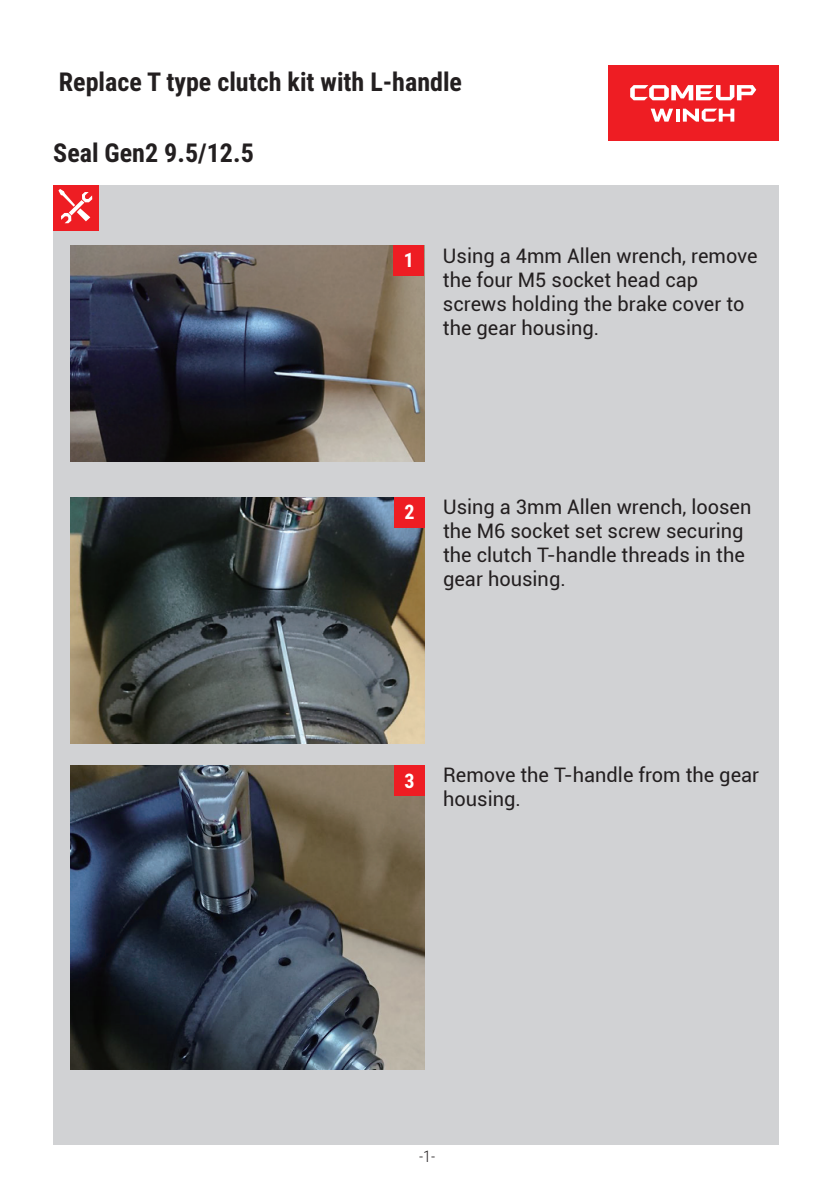
<style>
.page{position:relative;width:840px;height:1191px;background:#fff}
.page>*{position:absolute;margin:0;border:0;box-sizing:border-box;transform-origin:0 0}
.t1{font:700 26px "Roboto Condensed";color:#231f20}
.t2{font:20px/24px "Roboto";color:#231f20}
.t3{font:700 20px "Roboto Condensed";color:#fff}
.t4{font:300 16px "Roboto Condensed";color:#231f20}
</style>
<div class="page">
<div style="left:53px;top:185px;width:725px;height:959px;background:#d1d2d4"></div>
<div style="left:53px;top:185px;width:45px;height:45px;background:#ee1d23"></div>
<svg style="left:58px;top:189px;width:34px;height:34px"></svg>
<div style="left:608px;top:66px;width:170px;height:75px;background:#ee1d23"></div>
<svg style="left:630px;top:85px;width:125px;height:15px"></svg>
<svg style="left:676px;top:109px;width:3px;height:13px"></svg>
<svg style="left:682px;top:109px;width:52px;height:13px"></svg>
<svg style="left:650px;top:109px;width:22px;height:13px"></svg>
<img style="left:71px;top:245px;width:353px;height:216px">
<div style="left:393px;top:245px;width:30px;height:30px;background:#ee1d23"></div>
<img style="left:71px;top:497px;width:353px;height:246px">
<div style="left:394px;top:497px;width:30px;height:30px;background:#ee1d23"></div>
<img style="left:71px;top:765px;width:353px;height:304px">
<div style="left:394px;top:765px;width:30px;height:30px;background:#ee1d23"></div>
<h1 class="t1" style="left:59px;top:64px;width:404px">Replace T type clutch kit with L-handle</h1>
<h1 class="t1" style="left:53px;top:134px;width:202px">Seal Gen2 9.5/12.5</h1>
<p class="t3" style="left:403px;top:246px;width:12px">1</p>
<p class="t2" style="left:442px;top:243px;width:316px">Using a 4mm Allen wrench, remove the four M5 socket head cap screws holding the brake cover to the gear housing.</p>
<p class="t3" style="left:404px;top:498px;width:12px">2</p>
<p class="t2" style="left:443px;top:494px;width:309px">Using a 3mm Allen wrench, loosen the M6 socket set screw securing the clutch T-handle threads in the gear housing.</p>
<p class="t3" style="left:404px;top:766px;width:12px">3</p>
<p class="t2" style="left:443px;top:762px;width:317px">Remove the T-handle from the gear housing.</p>
<p class="t4" style="left:419px;top:1145px;width:18px">-1-</p>
</div>
